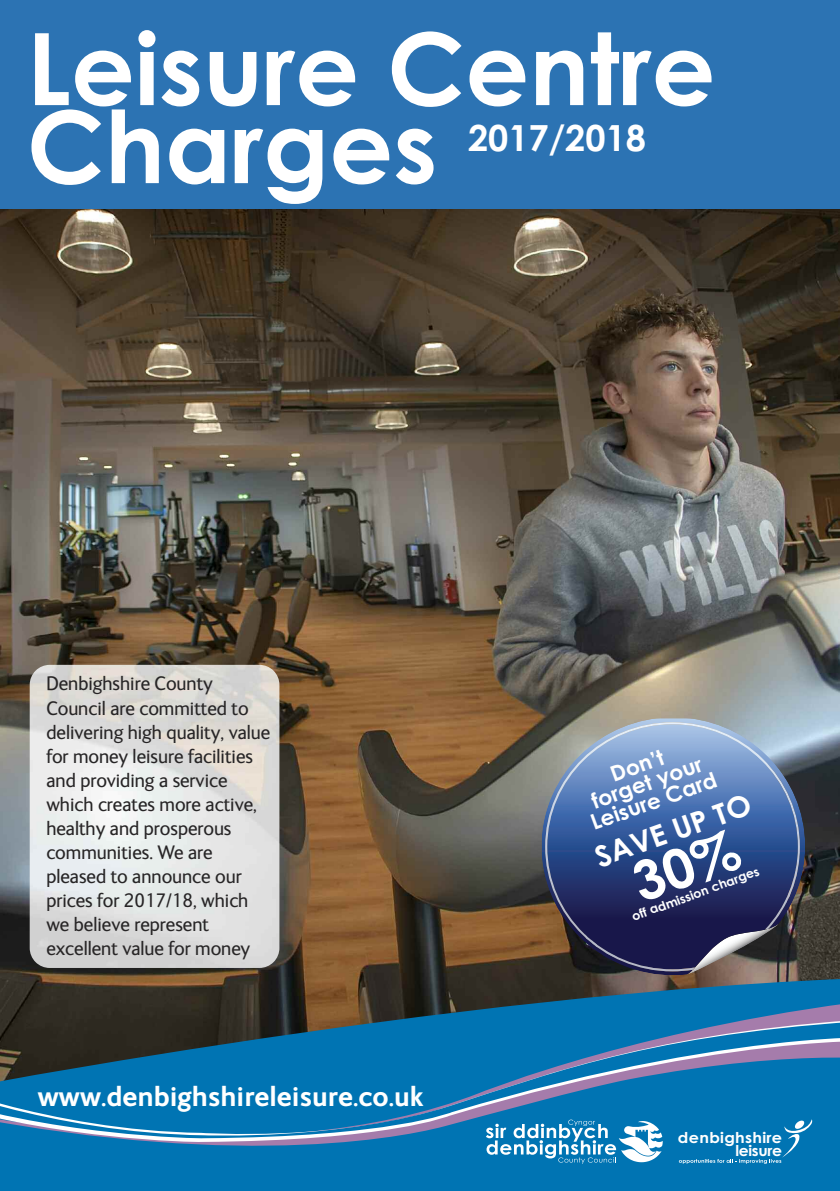
<style>
.page{position:relative;width:840px;height:1191px;background:#fff}
.page>*{position:absolute;margin:0;border:0;box-sizing:border-box;transform-origin:0 0}
.t1{font:700 100px/78px "Century Gothic";color:#fff}
.t2{font:700 36px "Century Gothic";color:#fff}
.t3{font:700 29.2px "Century Gothic";color:#fff}
.t4{font:700 28px "FS Ingrid";color:#fff}
.t5{font:700 21.6px/19.6px "Century Gothic";color:#fff;text-align:center}
.t6{font:20px/24px "FS Ingrid";color:#272526}
.t7{font:700 15px/13.4px "Century Gothic";letter-spacing:.02em;color:#fff;text-align:right;scale:1.07 1}
.t8{font:700 12.6px "Century Gothic";color:#fff}
</style>
<div class="page">
<img style="left:0;top:209px;width:839px;height:768px">
<svg style="left:0;top:977px;width:839px;height:214px;background:#245e7a"></svg>
<svg style="left:0;top:990px;width:839px;height:187px;background:#146088"></svg>
<svg style="left:0;top:1016px;width:839px;height:126px;background:#326486"></svg>
<svg style="left:0;top:1019px;width:839px;height:121px;background:#1d71a3"></svg>
<svg style="left:485px;top:1119px;width:177px;height:44px"></svg>
<div style="left:0;top:0;width:839px;height:209px;background:#2c73b3"></div>
<svg style="left:541px;top:718px;width:263px;height:257px;background:#65676b"></svg>
<svg style="left:545px;top:722px;width:254px;height:249px;background:#506490"></svg>
<svg style="left:686px;top:923px;width:92px;height:51px;background:#5a5565"></svg>
<img style="left:30px;top:665px;width:249px;height:303px">
<svg style="left:628px;top:828px;width:115px;height:74px;background:#25407d"></svg>
<h1 class="t1" style="left:27px;top:32px;width:689px">Leisure Centre<br>Charges</h1>
<h2 class="t2" style="left:467px;top:118px;width:179px">2017/2018</h2>
<p class="t6" style="left:46px;top:673px;width:225px">Denbighshire County<br>Council are committed to delivering high quality, value for money leisure facilities and providing a service which creates more active, healthy and prosperous communities. We are pleased to announce our prices for 2017/18, which we believe represent excellent value for money</p>
<h3 class="t4" style="left:38px;top:1086px;width:387px">www.denbighshireleisure.co.uk</h3>
<p class="t5" style="left:575px;top:775px;width:133px;rotate:-19deg">Don’t<br>forget your<br>Leisure Card</p>
<h3 class="t3" style="left:589px;top:839px;width:165px;rotate:-19deg">SAVE UP TO</h3>
<p class="t8" style="left:629px;top:909px;width:136px;rotate:-20deg">off admission charges</p>
<p class="t7" style="left:677px;top:1130px;width:99px">denbighshire leisure</p>
</div>
